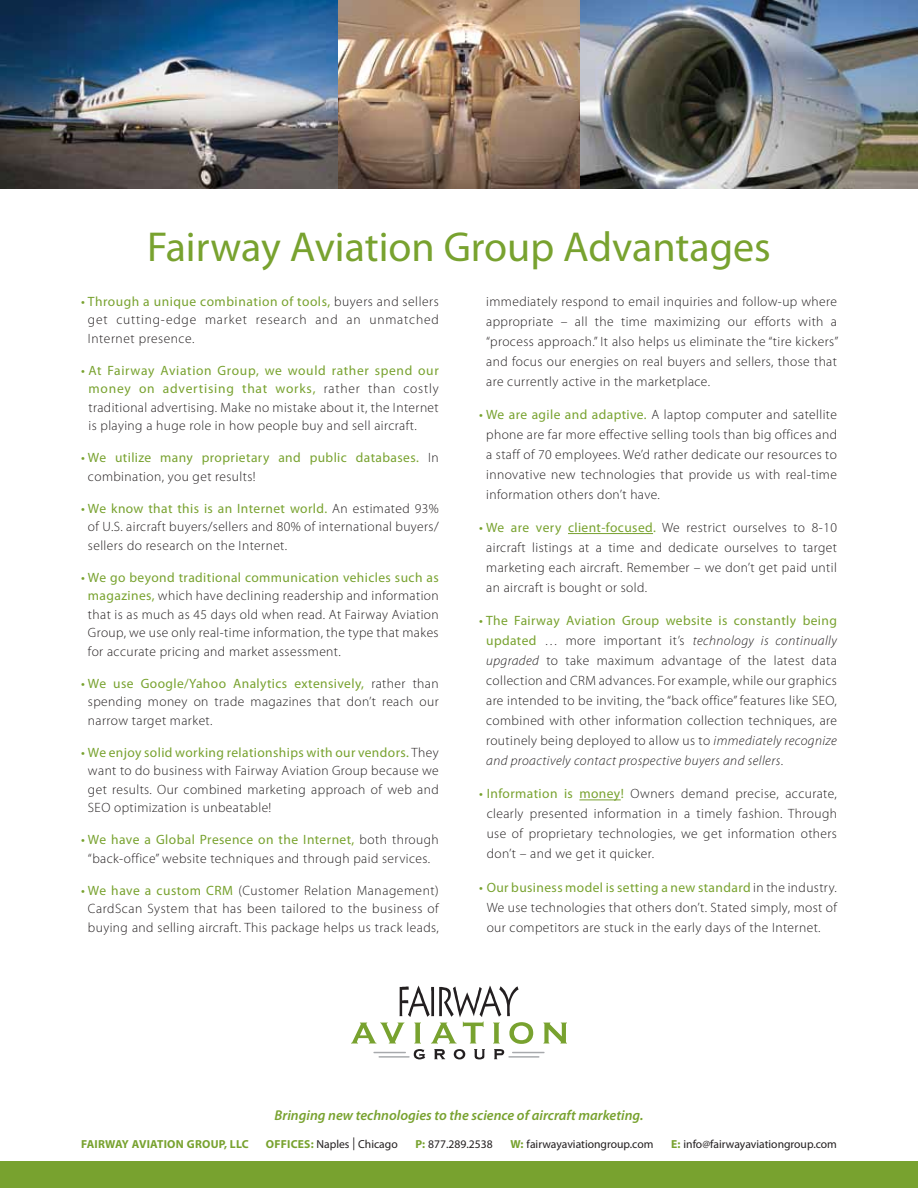
<style>
.page{position:relative;width:918px;height:1188px;background:#fff}
.page>*{position:absolute;margin:0;border:0;box-sizing:border-box;transform-origin:0 0}
.t1{font:42px "Myriad Pro";color:#78a22f}
.t2{font:italic 600 14.25px "Myriad Pro";color:#78a22f}
.t3{font:300 13.5px/20px "Myriad Pro";letter-spacing:.03em;color:#231f20;text-align:justify}
.t4{font:13.5px/18.5px "Myriad Pro";letter-spacing:.03em;color:#78a22f}
.t5{font:11.7px "Myriad Pro";color:#231f20}
.t6{font:700 11.7px "Myriad Pro";letter-spacing:.02em;color:#78a22f}
.s1{font-weight:400;color:#78a22f}
.s2{font-weight:300;color:#231f20}
.s3{font-style:italic}
.s4{font-weight:700;color:#78a22f}
.s5{font-size:12.75px}
.s6{font-size:10.5px}
</style>
<div class="page">
<div style="left:0;top:1161px;width:918px;height:27px;background:#78a22f"></div>
<svg style="left:543px;top:1023px;width:24px;height:20px"></svg>
<svg style="left:351px;top:986px;width:182px;height:73px"></svg>
<hr style="left:512px;top:1052px;width:33px;height:1px;background:#a7a9ac">
<hr style="left:379px;top:1056px;width:31px;height:2px;background:#a7a9ac">
<hr style="left:373px;top:1052px;width:33px;height:1px;background:#a7a9ac">
<hr style="left:508px;top:1056px;width:31px;height:2px;background:#a7a9ac">
<hr style="left:568px;top:533px;width:85px;height:1px;background:#78a22f">
<hr style="left:579px;top:800px;width:42px;height:1px;background:#78a22f">
<img style="left:0;top:0;width:918px;height:189px">
<h1 class="t1" style="left:147px;top:221px;width:625px">Fairway Aviation Group Advantages</h1>
<p class="t3" style="left:88px;top:292px;width:352px;line-height:18.5px;text-indent:-7px"><span class="s1">• Through a unique combination of tools,</span> buyers and sellers get cutting-edge market research and an unmatched Internet presence.</p>
<p class="t3" style="left:88px;top:361px;width:352px;line-height:18.5px;text-indent:-7px"><span class="s1">• At Fairway Aviation Group, we would rather spend our money on advertising that works,</span> rather than costly traditional advertising. Make no mistake about it, the Internet is playing a huge role in how people buy and sell aircraft.</p>
<p class="t4" style="left:88px;top:448px;width:352px;text-indent:-7px">• We utilize many proprietary and public databases. <span class="s2">In combination, you get results!</span></p>
<p class="t3" style="left:88px;top:499px;width:352px;line-height:18.5px;text-indent:-7px"><span class="s1">• We know that this is an Internet world.</span> An estimated 93% of U.S. aircraft buyers/sellers and 80% of international buyers/ sellers do research on the Internet.</p>
<p class="t3" style="left:88px;top:568px;width:352px;line-height:18.5px;text-indent:-7px"><span class="s1">• We go beyond traditional communication vehicles such as magazines,</span> which have declining readership and information that is as much as 45 days old when read. At Fairway Aviation Group, we use only real-time information, the type that makes for accurate pricing and market assessment.</p>
<p class="t3" style="left:88px;top:674px;width:352px;line-height:18.5px;text-indent:-7px"><span class="s1">• We use Google/Yahoo Analytics extensively,</span> rather than spending money on trade magazines that don’t reach our narrow target market.</p>
<p class="t3" style="left:88px;top:743px;width:352px;line-height:18.5px;text-indent:-7px"><span class="s1">• We enjoy solid working relationships with our vendors.</span> They want to do business with Fairway Aviation Group because we get results. Our combined marketing approach of web and SEO optimization is unbeatable!</p>
<p class="t3" style="left:81px;top:830px;width:359px;line-height:18.5px;text-align:center"><span class="s1">• We have a Global Presence on the Internet,</span> both through “back-office” website techniques and through paid services.</p>
<p class="t3" style="left:81px;top:881px;width:359px;line-height:18.5px;text-align:center"><span class="s1">• We have a custom CRM</span> (Customer Relation Management)<br>CardScan System that has been tailored to the business of buying and selling aircraft. This package helps us track leads,</p>
<p class="t3" style="left:486px;top:291px;width:354px">immediately respond to email inquiries and follow-up where appropriate – all the time maximizing our efforts with a “process approach.” It also helps us eliminate the “tire kickers” and focus our energies on real buyers and sellers, those that are currently active in the marketplace.</p>
<p class="t3" style="left:486px;top:404px;width:352px;text-indent:-7px"><span class="s1">• We are agile and adaptive.</span> A laptop computer and satellite phone are far more effective selling tools than big offices and a staff of 70 employees. We’d rather dedicate our resources to innovative new technologies that provide us with real-time information others don’t have.</p>
<p class="t3" style="left:486px;top:518px;width:352px;text-indent:-7px"><span class="s1">• We are very client-focused.</span> We restrict ourselves to 8-10 aircraft listings at a time and dedicate ourselves to target marketing each aircraft. Remember – we don’t get paid until an aircraft is bought or sold.</p>
<p class="t3" style="left:486px;top:611px;width:352px;text-indent:-7px"><span class="s1">• The Fairway Aviation Group website is constantly being updated</span> … more important it’s <span class="s3">technology is continually upgraded</span> to take maximum advantage of the latest data collection and CRM advances. For example, while our graphics are intended to be inviting, the “back office” features like SEO, combined with other information collection techniques, are routinely being deployed to allow us to <span class="s3">immediately recognize and proactively contact prospective buyers and sellers</span>.</p>
<p class="t3" style="left:487px;top:784px;width:352px;text-indent:-7px"><span class="s1">• Information is money!</span> Owners demand precise, accurate, clearly presented information in a timely fashion. Through use of proprietary technologies, we get information others don’t – and we get it quicker.</p>
<p class="t3" style="left:487px;top:877px;width:352px;text-indent:-7px"><span class="s1">• Our business model is setting a new standard</span> in the industry.<br>We use technologies that others don’t. Stated simply, most of our competitors are stuck in the early days of the Internet.</p>
<p class="t2" style="left:275px;top:1106px;width:370px">Bringing new technologies to the science of aircraft marketing.</p>
<p class="t6" style="left:81px;top:1136px;width:169px">FAIRWAY AVIATION GROUP, LLC</p>
<p class="t6" style="left:266px;top:1136px;width:8px">OFF</p>
<p class="t5" style="left:287px;top:1136px;width:112px"><span class="s4">ICES:</span> Naples <span class="s5">|</span> Chicago</p>
<p class="t5" style="left:416px;top:1136px;width:79px"><span class="s4">P:</span> 877.289.2538</p>
<p class="t5" style="left:510px;top:1136px;width:145px"><span class="s4">W:</span> fairwayaviationgroup.com</p>
<p class="t5" style="left:671px;top:1136px;width:167px"><span class="s4">E:</span> info<span class="s6">@</span>fairwayaviationgroup.com</p>
</div>
